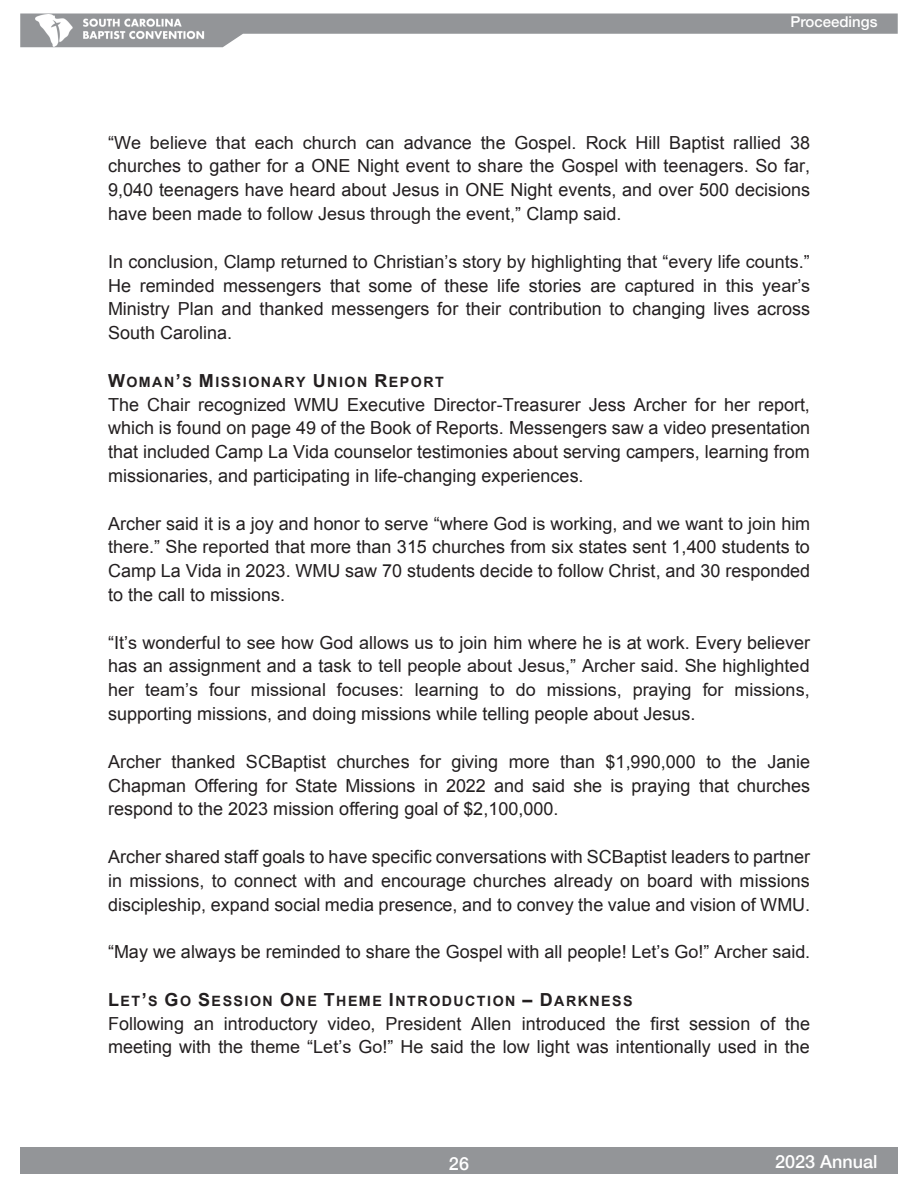
<style>
.page{position:relative;width:918px;height:1188px;background:#fff}
.page>*{position:absolute;margin:0;border:0;box-sizing:border-box;transform-origin:0 0}
.t1{font:18px/23.9px "Arial";color:#231f20;text-align:justify}
.t2{font:500 18px "Helvetica Neue";color:#fff}
.t3{font:500 15px "Helvetica Neue";color:#fff}
.t4{font:700 14.25px "Arial";letter-spacing:.105em;color:#231f20}
.s1{font-size:18px}
</style>
<div class="page">
<svg style="left:20px;top:14px;width:878px;height:33px"></svg>
<img style="left:35px;top:14px;width:169px;height:32px">
<div style="left:20px;top:1148px;width:878px;height:26px;background:#939598"></div>
<p class="t3" style="left:791px;top:10px;width:88px">Proceedings</p>
<p class="t1" style="left:108px;top:130px;width:704px">“We believe that each church can advance the Gospel. Rock Hill Baptist rallied 38 churches to gather for a ONE Night event to share the Gospel with teenagers. So far, 9,040 teenagers have heard about Jesus in ONE Night events, and over 500 decisions have been made to follow Jesus through the event,” Clamp said.</p>
<p class="t1" style="left:108px;top:250px;width:704px">In conclusion, Clamp returned to Christian’s story by highlighting that “every life counts.” He reminded messengers that some of these life stories are captured in this year’s Ministry Plan and thanked messengers for their contribution to changing lives across South Carolina.</p>
<p class="t4" style="left:108px;top:373px;width:337px"><span class="s1">W</span>OMAN<span class="s1">’</span>S <span class="s1">M</span>ISSIONARY <span class="s1">U</span>NION <span class="s1">R</span>EPORT</p>
<p class="t1" style="left:108px;top:393px;width:704px">The Chair recognized WMU Executive Director-Treasurer Jess Archer for her report, which is found on page 49 of the Book of Reports. Messengers saw a video presentation that included Camp La Vida counselor testimonies about serving campers, learning from missionaries, and participating in life-changing experiences.</p>
<p class="t1" style="left:108px;top:512px;width:704px">Archer said it is a joy and honor to serve “where God is working, and we want to join him there.” She reported that more than 315 churches from six states sent 1,400 students to Camp La Vida in 2023. WMU saw 70 students decide to follow Christ, and 30 responded to the call to missions.</p>
<p class="t1" style="left:108px;top:630px;width:704px">“It’s wonderful to see how God allows us to join him where he is at work. Every believer has an assignment and a task to tell people about Jesus,” Archer said. She highlighted her team’s four missional focuses: learning to do missions, praying for missions, supporting missions, and doing missions while telling people about Jesus.</p>
<p class="t1" style="left:108px;top:750px;width:704px">Archer thanked SCBaptist churches for giving more than $1,990,000 to the Janie Chapman Offering for State Missions in 2022 and said she is praying that churches respond to the 2023 mission offering goal of $2,100,000.</p>
<p class="t1" style="left:108px;top:845px;width:704px">Archer shared staff goals to have specific conversations with SCBaptist leaders to partner in missions, to connect with and encourage churches already on board with missions discipleship, expand social media presence, and to convey the value and vision of WMU.</p>
<p class="t1" style="left:108px;top:940px;width:704px">“May we always be reminded to share the Gospel with all people! Let’s Go!” Archer said.</p>
<p class="t4" style="left:108px;top:991px;width:526px"><span class="s1">L</span>ET<span class="s1">’</span>S <span class="s1">G</span>O <span class="s1">S</span>ESSION <span class="s1">O</span>NE <span class="s1">T</span>HEME <span class="s1">I</span>NTRODUCTION <span class="s1">– D</span>ARKNESS</p>
<p class="t1" style="left:108px;top:1012px;width:704px">Following an introductory video, President Allen introduced the first session of the meeting with the theme “Let’s Go!” He said the low light was intentionally used in the</p>
<p class="t2" style="left:449px;top:1149px;width:22px">26</p>
<p class="t2" style="left:775px;top:1147px;width:104px">2023 Annual</p>
</div>
